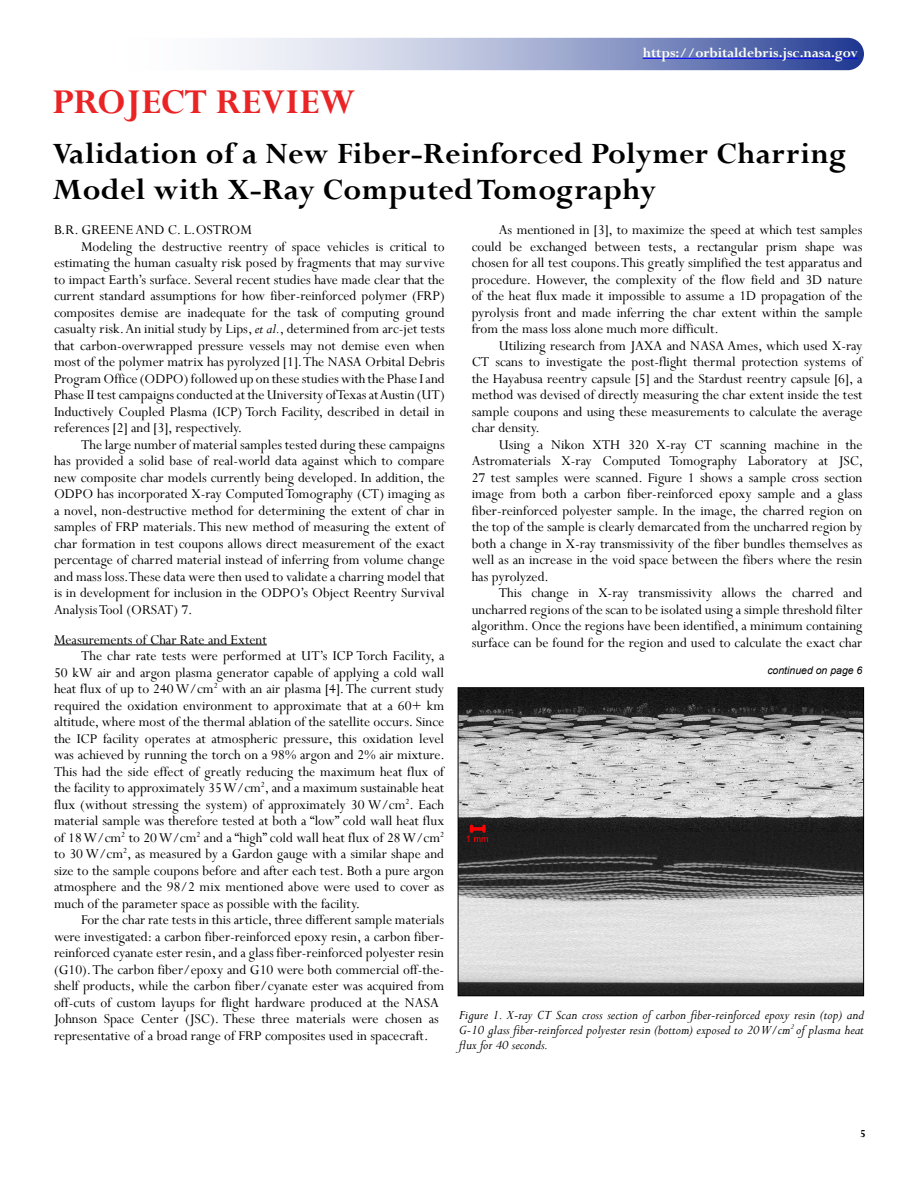
<style>
.page{position:relative;width:918px;height:1188px;background:#fff}
.page>*{position:absolute;margin:0;border:0;box-sizing:border-box;transform-origin:0 0}
.Section_Heading{font:700 39px "Perpetua";color:#ea2325}
.t1{font:700 33px/36px "Perpetua";letter-spacing:.01em;color:#000}
.ODQN_Article_Text{font:15px/16.5px "Perpetua";color:#000;text-align:justify}
.t2{font:700 15px "Perpetua";color:#fff}
.t3{font:italic 14.25px/15px "Perpetua";color:#000;text-align:justify}
.t4{font:700 12px "Perpetua";color:#000}
.t5{font:italic 10.5px "Arial";color:#000}
.s1{font-style:italic}
</style>
<div class="page">
<svg style="left:229px;top:38px;width:635px;height:32px;background:#9da8cf"></svg>
<hr style="left:643px;top:58px;width:215px;height:1px;background:#00f">
<hr style="left:54px;top:645px;width:213px;height:1px;background:#000">
<img style="left:460px;top:689px;width:402px;height:305px">
<div style="left:458px;top:687px;width:406px;height:309px;border:1px solid #000"></div>
<p class="t2" style="left:643px;top:43px;width:217px">https://orbitaldebris.jsc.nasa.gov</p>
<h1 class="Section_Heading" style="left:52px;top:77px;width:304px">PROJECT REVIEW</h1>
<h2 class="t1" style="left:52px;top:135px;width:795px">Validation of a New Fiber-Reinforced Polymer Charring<br>Model with X-Ray Computed Tomography</h2>
<p class="ODQN_Article_Text" style="left:54px;top:221px;width:200px">B.R. GREENE AND C. L.OSTROM</p>
<p class="ODQN_Article_Text" style="left:54px;top:238px;width:392px;text-indent:27px">Modeling the destructive reentry of space vehicles is critical to estimating the human casualty risk posed by fragments that may survive to impact Earth’s surface. Several recent studies have made clear that the current standard assumptions for how fiber-reinforced polymer (FRP) composites demise are inadequate for the task of computing ground casualty risk. An initial study by Lips, <span class="s1">et al.</span>, determined from arc-jet tests that carbon-overwrapped pressure vessels may not demise even when most of the polymer matrix has pyrolyzed [1]. The NASA Orbital Debris Program Office (ODPO) followed up on these studies with the Phase I and Phase II test campaigns conducted at the University of Texas at Austin (UT)<br>Inductively Coupled Plasma (ICP) Torch Facility, described in detail in references [2] and [3], respectively.</p>
<p class="ODQN_Article_Text" style="left:54px;top:436px;width:392px;text-indent:27px">The large number of material samples tested during these campaigns has provided a solid base of real-world data against which to compare new composite char models currently being developed. In addition, the ODPO has incorporated X-ray Computed Tomography (CT) imaging as a novel, non-destructive method for determining the extent of char in samples of FRP materials. This new method of measuring the extent of char formation in test coupons allows direct measurement of the exact percentage of charred material instead of inferring from volume change and mass loss. These data were then used to validate a charring model that is in development for inclusion in the ODPO’s Object Reentry Survival Analysis Tool (ORSAT) 7.</p>
<p class="ODQN_Article_Text" style="left:54px;top:631px;width:214px">Measurements of Char Rate and Extent</p>
<p class="ODQN_Article_Text" style="left:54px;top:647px;width:392px;text-indent:27px">The char rate tests were performed at UT’s ICP Torch Facility, a 50 kW air and argon plasma generator capable of applying a cold wall heat flux of up to 240 W/cm<sup>2</sup> with an air plasma [4]. The current study required the oxidation environment to approximate that at a 60+ km altitude, where most of the thermal ablation of the satellite occurs. Since the ICP facility operates at atmospheric pressure, this oxidation level was achieved by running the torch on a 98% argon and 2% air mixture.<br>This had the side effect of greatly reducing the maximum heat flux of the facility to approximately 35 W/cm<sup>2</sup>, and a maximum sustainable heat flux (without stressing the system) of approximately 30 W/cm<sup>2</sup>. Each material sample was therefore tested at both a “low” cold wall heat flux of 18 W/cm<sup>2</sup> to 20 W/cm<sup>2</sup> and a “high” cold wall heat flux of 28 W/cm<sup>2 </sup>to 30 W/cm<sup>2</sup>, as measured by a Gardon gauge with a similar shape and size to the sample coupons before and after each test. Both a pure argon atmosphere and the 98/2 mix mentioned above were used to cover as much of the parameter space as possible with the facility.</p>
<p class="ODQN_Article_Text" style="left:54px;top:911px;width:392px;text-align:left;text-indent:27px">For the char rate tests in this article, three different sample materials were investigated: a carbon fiber-reinforced epoxy resin, a carbon fiber&shy;reinforced cyanate ester resin, and a glass fiber-reinforced polyester resin (G10). The carbon fiber/epoxy and G10 were both commercial off-the&shy;shelf products, while the carbon fiber/cyanate ester was acquired from off-cuts of custom layups for flight hardware produced at the NASA Johnson Space Center (JSC). These three materials were chosen as representative of a broad range of FRP composites used in spacecraft.</p>
<p class="ODQN_Article_Text" style="left:472px;top:221px;width:392px;text-indent:27px">As mentioned in [3], to maximize the speed at which test samples could be exchanged between tests, a rectangular prism shape was chosen for all test coupons. This greatly simplified the test apparatus and procedure. However, the complexity of the flow field and 3D nature of the heat flux made it impossible to assume a 1D propagation of the pyrolysis front and made inferring the char extent within the sample from the mass loss alone much more difficult.</p>
<p class="ODQN_Article_Text" style="left:472px;top:337px;width:392px;text-indent:27px">Utilizing research from JAXA and NASA Ames, which used X-ray CT scans to investigate the post-flight thermal protection systems of the Hayabusa reentry capsule [5] and the Stardust reentry capsule [6], a method was devised of directly measuring the char extent inside the test sample coupons and using these measurements to calculate the average char density.</p>
<p class="ODQN_Article_Text" style="left:472px;top:436px;width:393px;text-indent:27px">Using a Nikon XTH 320 X-ray CT scanning machine in the Astromaterials X-ray Computed Tomography Laboratory at JSC, 27 test samples were scanned. Figure 1 shows a sample cross section image from both a carbon fiber-reinforced epoxy sample and a glass fiber-reinforced polyester sample. In the image, the charred region on the top of the sample is clearly demarcated from the uncharred region by both a change in X-ray transmissivity of the fiber bundles themselves as well as an increase in the void space between the fibers where the resin has pyrolyzed.</p>
<p class="ODQN_Article_Text" style="left:472px;top:584px;width:392px;text-indent:27px">This change in X-ray transmissivity allows the charred and uncharred regions of the scan to be isolated using a simple threshold filter algorithm. Once the regions have been identified, a minimum containing surface can be found for the region and used to calculate the exact char</p>
<p class="t5" style="left:767px;top:663px;width:97px">continued on page 6</p>
<p class="t3" style="left:459px;top:1007px;width:406px">Figure 1. X-ray CT Scan cross section of carbon fiber-reinforced epoxy resin (top) and G-10 glass fiber-reinforced polyester resin (bottom) exposed to 20 W/cm<sup>2</sup> of plasma heat flux for 40 seconds.</p>
<p class="t4" style="left:860px;top:1126px;width:7px">5</p>
</div>
